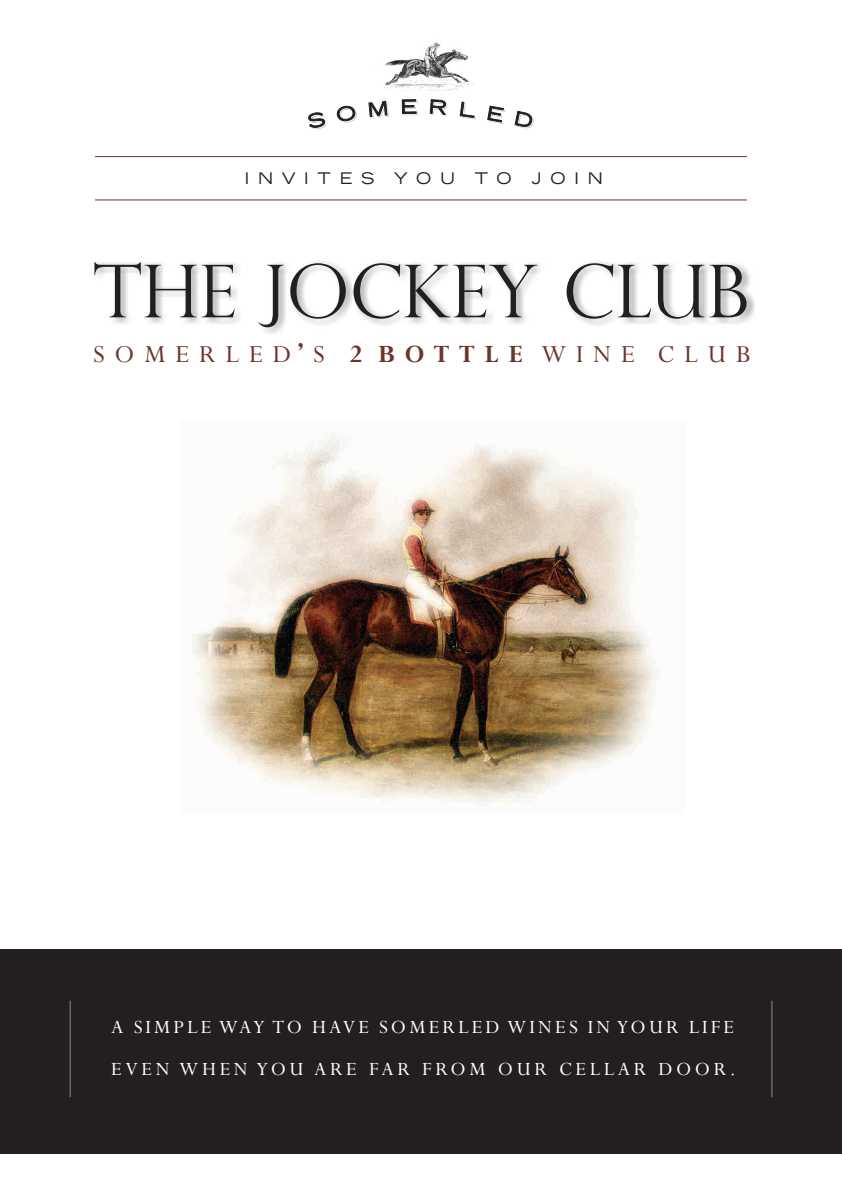
<style>
.page{position:relative;width:842px;height:1191px;background:#fff}
.page>*{position:absolute;margin:0;border:0;box-sizing:border-box;transform-origin:0 0}
.t1{font:300 73px "Perpetua Titling";color:#231f20}
.t2{font:27.6px "Perpetua";letter-spacing:.355em;color:#6d342a}
.t3{font:21px "Perpetua";letter-spacing:.15em;color:#fff}
.t4{font:21px "Perpetua";letter-spacing:.17em;color:#fff}
.t5{font:expanded 16px "Trade Gothic LT";letter-spacing:.55em;color:#231f20}
.s1{font-family:"Engravers"}
.s2{font-weight:700}
</style>
<div class="page">
<img style="left:192px;top:435px;width:467px;height:371px">
<div style="left:0;top:949px;width:842px;height:205px;background:#231f20"></div>
<img style="left:385px;top:42px;width:88px;height:47px">
<svg style="left:308px;top:89px;width:226px;height:40px"></svg>
<div style="left:92px;top:260px;width:663px;height:75px;background:#6c6d70;opacity:.69"></div>
<hr style="left:95px;top:156px;width:652px;height:1px;background:#6d342a">
<hr style="left:95px;top:199px;width:652px;height:1px;background:#6d342a">
<hr style="left:70px;top:1000px;width:1px;height:97px;background:#a88478">
<hr style="left:771px;top:1000px;width:1px;height:97px;background:#a88478">
<p class="t5" style="left:245px;top:172px;width:268px">INVITES YOU TO</p>
<p class="t5" style="left:532px;top:172px;width:72px">JOIN</p>
<h1 class="t1" style="left:93px;top:265px;width:657px">THE JOCKEY CLUB</h1>
<h2 class="t2" style="left:93px;top:344px;width:658px">SOMERLED<span class="s1">'</span>S <span class="s2">2 BOTTLE</span> WINE CLUB</h2>
<p class="t3" style="left:111px;top:1020px;width:625px">A SIMPLE WAY TO HAVE SOMERLED WINES IN YOUR LIFE</p>
<p class="t4" style="left:111px;top:1061px;width:626px">EVEN WHEN YOU ARE FAR FROM OUR CELLAR DOOR.</p>
</div>
